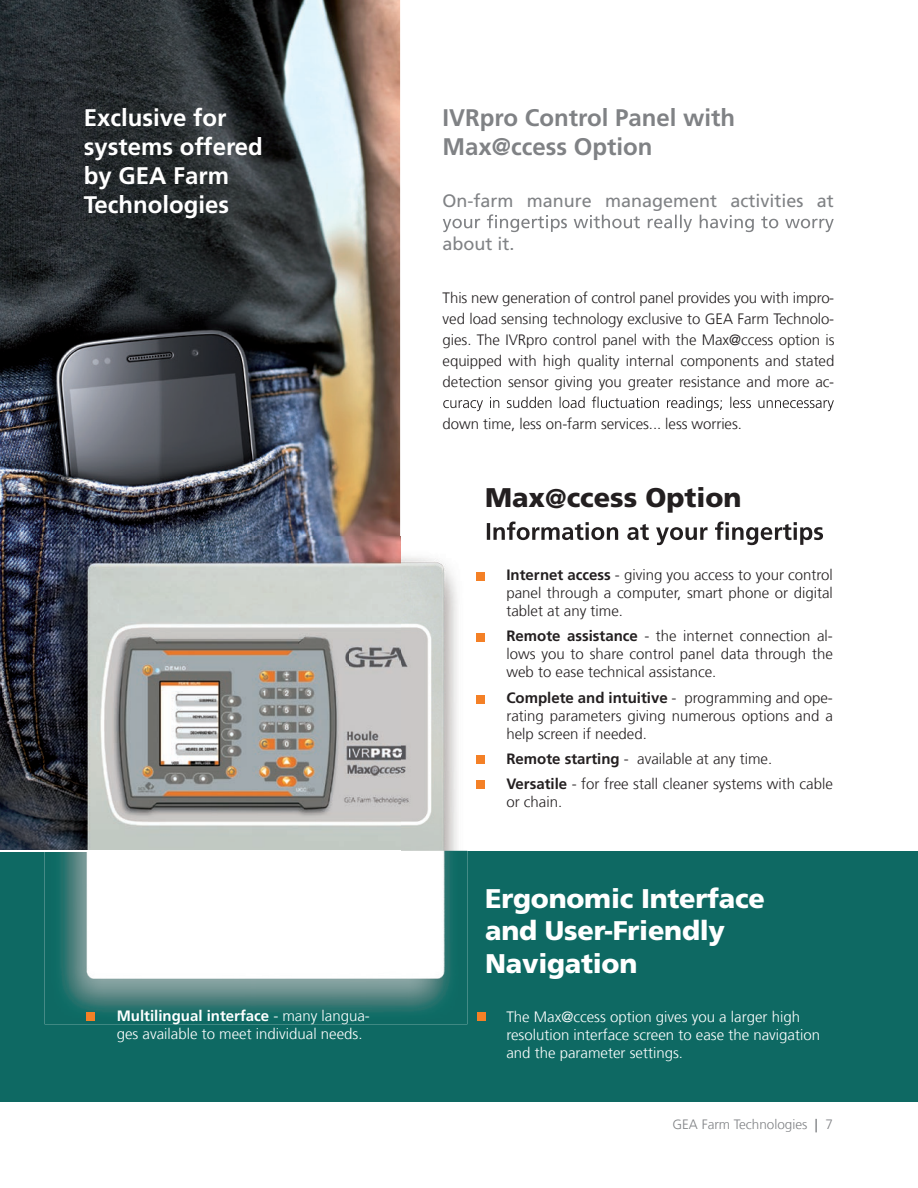
<style>
.page{position:relative;width:918px;height:1188px;background:#fff}
.page>*{position:absolute;margin:0;border:0;box-sizing:border-box;transform-origin:0 0}
.t1{font:900 27px/32.4px "Frutiger LT Com";letter-spacing:-.01em;color:#fff}
.t2{font:900 27px "Frutiger LT Com";color:#231f20}
.t3{font:700 24px/28.8px "Frutiger LT Com";color:#fff}
.t4{font:700 24px/28.8px "Frutiger LT Com";color:#808285}
.t5{font:18px "Frutiger LT Com";color:#808285}
.t6{font:300 15px/18px "Frutiger LT Com";color:#231f20;text-align:justify}
.t7{font:300 15px/18px "Frutiger LT Com";color:#fff}
.t8{font:300 13.5px "Frutiger LT Com";color:#808285}
.s1{font-weight:700}
</style>
<div class="page">
<div style="left:0;top:851px;width:918px;height:250px;background:#0e6963"></div>
<svg style="left:443px;top:214px;width:391px;height:18px"></svg>
<svg style="left:443px;top:397px;width:391px;height:14px"></svg>
<div style="left:477px;top:1012px;width:9px;height:9px;background:#f48026"></div>
<img style="left:0;top:0;width:400px;height:850px">
<img style="left:0;top:851px;width:45px;height:1px">
<img style="left:45px;top:537px;width:422px;height:475px">
<svg style="left:487px;top:522px;width:336px;height:23px"></svg>
<div style="left:476px;top:572px;width:9px;height:9px;background:#f48026"></div>
<div style="left:476px;top:633px;width:9px;height:9px;background:#f48026"></div>
<div style="left:476px;top:695px;width:9px;height:8px;background:#f48026"></div>
<div style="left:86px;top:1012px;width:9px;height:9px;background:#f48026"></div>
<div style="left:476px;top:755px;width:9px;height:9px;background:#f48026"></div>
<div style="left:476px;top:780px;width:9px;height:9px;background:#f48026"></div>
<img style="left:0;top:566px;width:1px;height:187px">
<h2 class="t3" style="left:84px;top:104px;width:181px">Exclusive for systems offered by GEA Farm<br>Technologies</h2>
<p class="t7" style="left:117px;top:1007px;width:255px"><span class="s1">Multilingual interface</span> - many langua&shy;ges available to meet individual needs.</p>
<h2 class="t4" style="left:443px;top:104px;width:294px">IVRpro Control Panel with<br>Max@ccess Option</h2>
<p class="t5" style="left:443px;top:190px;width:393px">On-farm manure management activities at</p>
<p class="t5" style="left:443px;top:233px;width:74px">about it.</p>
<p class="t6" style="left:443px;top:287px;width:393px;line-height:21px">This new generation of control panel provides you with impro&shy;ved load sensing technology exclusive to GEA Farm Technolo&shy;gies. The IVRpro control panel with the Max@ccess option is equipped with high quality internal components and stated detection sensor giving you greater resistance and more ac-</p>
<p class="t6" style="left:443px;top:415px;width:301px">down time, less on-farm services... less worries.</p>
<h1 class="t2" style="left:485px;top:481px;width:258px">Max@ccess Option</h1>
<p class="t6" style="left:506px;top:566px;width:328px"><span class="s1">Internet access</span> - giving you access to your control panel through a computer, smart phone or digital tablet at any time.</p>
<p class="t6" style="left:506px;top:627px;width:328px"><span class="s1">Remote assistance</span> - the internet connection al&shy;lows you to share control panel data through the web to ease technical assistance.</p>
<p class="t6" style="left:506px;top:688px;width:328px"><span class="s1">Complete and intuitive</span> - programming and ope&shy;rating parameters giving numerous options and a help screen if needed.</p>
<p class="t6" style="left:506px;top:746px;width:328px;line-height:25.2px"><span class="s1">Remote starting</span> - available at any time.<br><span class="s1">Versatile</span> - for free stall cleaner systems with cable</p>
<p class="t6" style="left:506px;top:793px;width:57px">or chain.</p>
<h1 class="t1" style="left:485px;top:882px;width:281px">Ergonomic Interface and User-Friendly<br>Navigation</h1>
<p class="t7" style="left:506px;top:1008px;width:315px">The Max@ccess option gives you a larger high resolution interface screen to ease the navigation and the parameter settings.</p>
<p class="t8" style="left:672px;top:1116px;width:162px">GEA Farm Technologies <span class="s1">|</span> 7</p>
</div>
